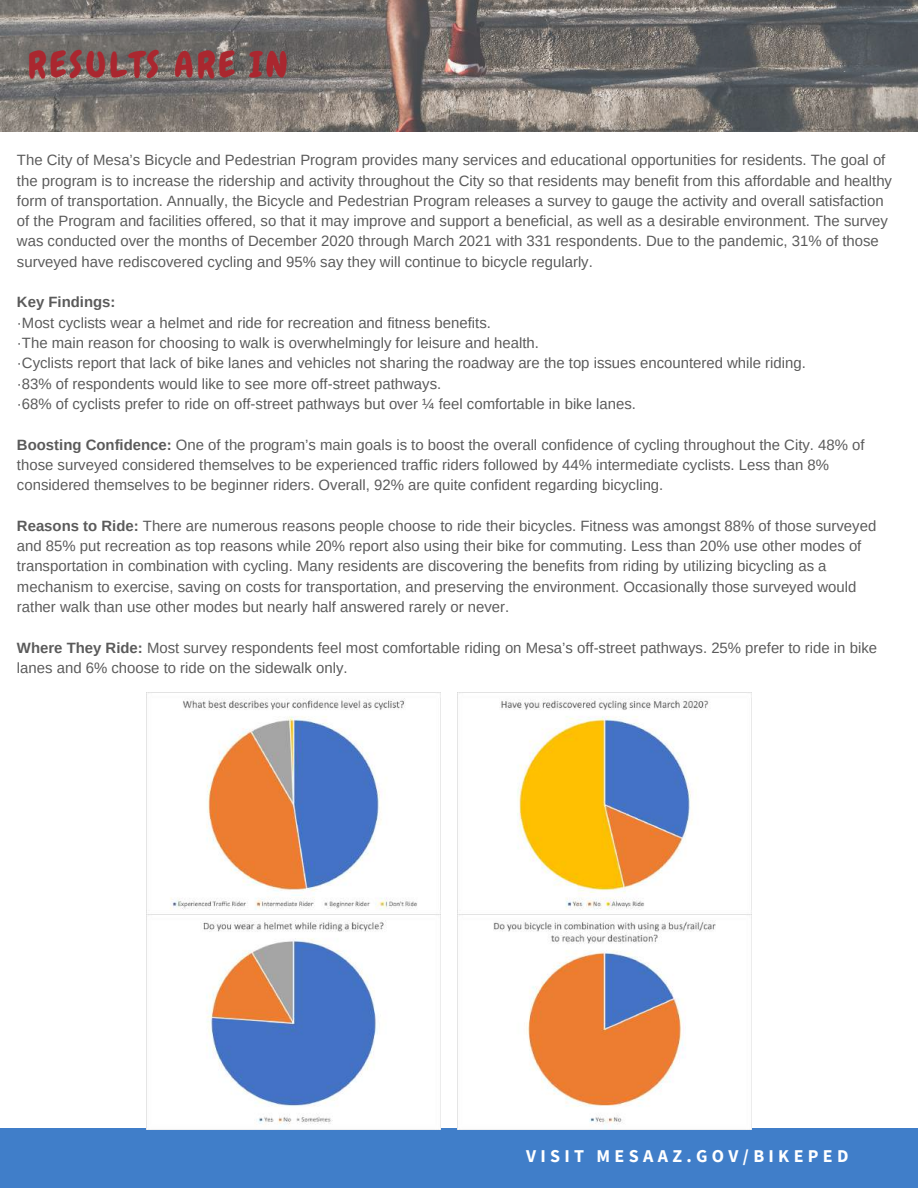
<style>
.page{position:relative;width:918px;height:1188px;background:#fff}
.page>*{position:absolute;margin:0;border:0;box-sizing:border-box;transform-origin:0 0}
.t1{font:35.55px "Chewy";letter-spacing:.09em;color:#aa272f}
.t2{font:700 18px "Source Sans Pro";letter-spacing:.24em;color:#fff}
.t3{font:14.85px/20.2px "Arimo";color:#000}
.t4{font:700 14.85px "Arimo";color:#000}
.s1{font-weight:700}
</style>
<div class="page">
<div style="left:0;top:1129px;width:918px;height:59px;background:#407ec9"></div>
<img style="left:0;top:0;width:918px;height:131px">
<img style="left:146px;top:692px;width:294px;height:437px">
<img style="left:458px;top:692px;width:294px;height:437px">
<h1 class="t1" style="left:28px;top:43px;width:261px">RESULTS ARE IN</h1>
<p class="t3" style="left:17px;top:150px;width:877px">The City of Mesa’s Bicycle and Pedestrian Program provides many services and educational opportunities for residents. The goal of the program is to increase the ridership and activity throughout the City so that residents may benefit from this affordable and healthy form of transportation. Annually, the Bicycle and Pedestrian Program releases a survey to gauge the activity and overall satisfaction of the Program and facilities offered, so that it may improve and support a beneficial, as well as a desirable environment. The survey was conducted over the months of December 2020 through March 2021 with 331 respondents. Due to the pandemic, 31% of those surveyed have rediscovered cycling and 95% say they will continue to bicycle regularly.</p>
<p class="t4" style="left:17px;top:294px;width:100px">Key Findings:</p>
<p class="t3" style="left:17px;top:312px;width:790px">·Most cyclists wear a helmet and ride for recreation and fitness benefits.<br>·The main reason for choosing to walk is overwhelmingly for leisure and health.<br>·Cyclists report that lack of bike lanes and vehicles not sharing the roadway are the top issues encountered while riding. ·83% of respondents would like to see more off-street pathways.<br>·68% of cyclists prefer to ride on off-street pathways but over ¼ feel comfortable in bike lanes.</p>
<p class="t3" style="left:17px;top:434px;width:849px"><span class="s1">Boosting Confidence:</span> One of the program’s main goals is to boost the overall confidence of cycling throughout the City. 48% of those surveyed considered themselves to be experienced traffic riders followed by 44% intermediate cyclists. Less than 8% considered themselves to be beginner riders. Overall, 92% are quite confident regarding bicycling.</p>
<p class="t3" style="left:17px;top:515px;width:861px"><span class="s1">Reasons to Ride:</span> There are numerous reasons people choose to ride their bicycles. Fitness was amongst 88% of those surveyed and 85% put recreation as top reasons while 20% report also using their bike for commuting. Less than 20% use other modes of transportation in combination with cycling. Many residents are discovering the benefits from riding by utilizing bicycling as a mechanism to exercise, saving on costs for transportation, and preserving the environment. Occasionally those surveyed would rather walk than use other modes but nearly half answered rarely or never.</p>
<p class="t3" style="left:17px;top:637px;width:862px"><span class="s1">Where They Ride:</span> Most survey respondents feel most comfortable riding on Mesa’s off-street pathways. 25% prefer to ride in bike lanes and 6% choose to ride on the sidewalk only.</p>
<p class="t2" style="left:526px;top:1144px;width:324px">VISIT MESAAZ.GOV/BIKEPED</p>
</div>
